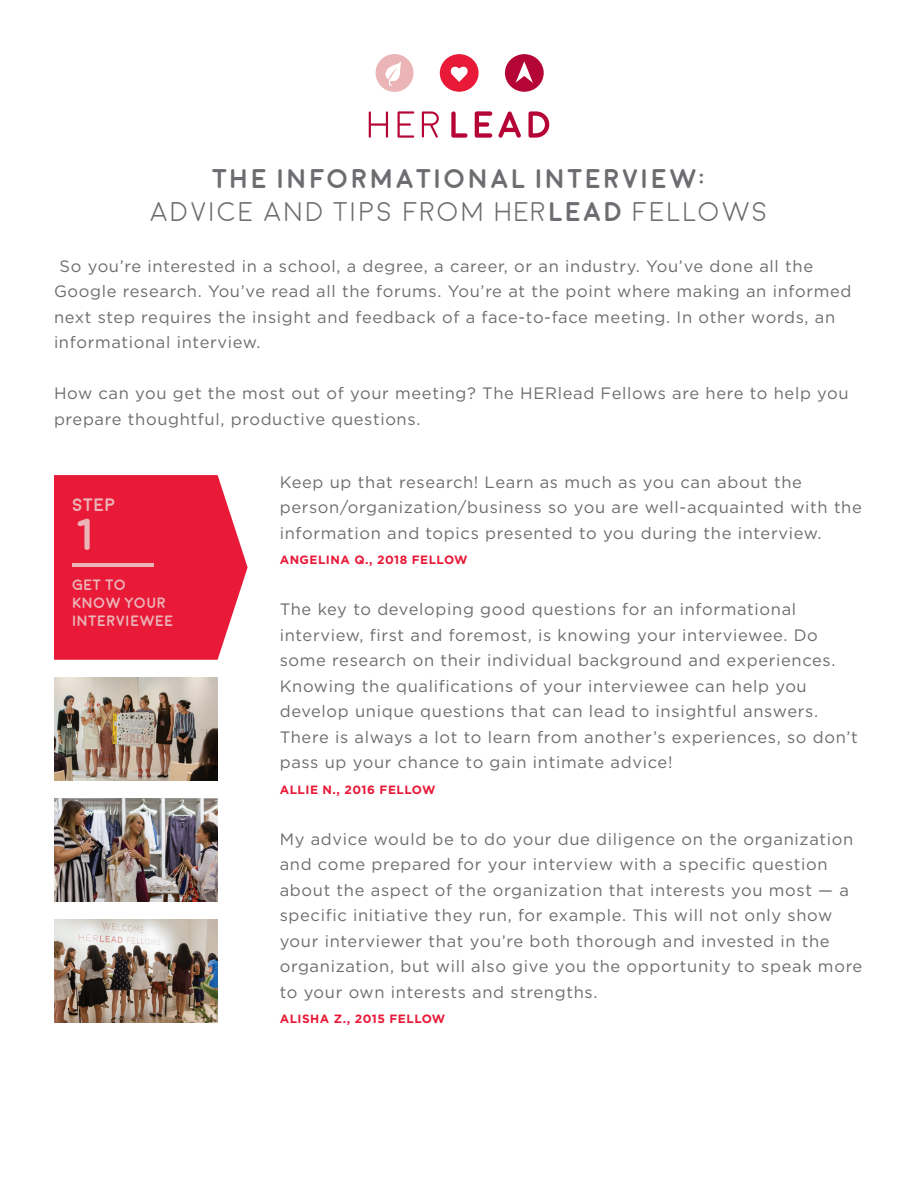
<style>
.page{position:relative;width:918px;height:1188px;background:#fff}
.page>*{position:absolute;margin:0;border:0;box-sizing:border-box;transform-origin:0 0}
.t1{font:700 45px "Moon";color:#ebb5b8}
.t2{font:700 27px/32.4px "Moon";letter-spacing:.06em;color:#6c6d70;text-align:center}
.t3{font:700 18px "Moon";color:#ebb5b8}
.t4{font:16.5px/25.5px "Gotham";letter-spacing:.04em;color:#6c6d70}
.t5{font:700 15px/18px "Moon";color:#ebb5b8}
.t6{font:700 12px "Gotham";letter-spacing:.04em;color:#e91938}
.s1{font-weight:300}
</style>
<div class="page">
<svg style="left:54px;top:475px;width:194px;height:185px;background:#ea2c48"></svg>
<div style="left:376px;top:54px;width:37px;height:38px;background:#ebb5b8;border-radius:50%"></div>
<svg style="left:385px;top:62px;width:16px;height:24px"></svg>
<div style="left:440px;top:54px;width:39px;height:38px;background:#e91938;border-radius:50%"></div>
<div style="left:505px;top:54px;width:39px;height:38px;background:#b50536;border-radius:50%"></div>
<svg style="left:516px;top:61px;width:17px;height:22px"></svg>
<svg style="left:450px;top:67px;width:18px;height:15px"></svg>
<svg style="left:369px;top:111px;width:19px;height:27px"></svg>
<svg style="left:398px;top:111px;width:16px;height:27px"></svg>
<svg style="left:422px;top:111px;width:17px;height:27px"></svg>
<svg style="left:451px;top:111px;width:16px;height:27px"></svg>
<svg style="left:475px;top:111px;width:17px;height:27px"></svg>
<svg style="left:498px;top:112px;width:23px;height:26px"></svg>
<svg style="left:528px;top:111px;width:21px;height:27px"></svg>
<hr style="left:72px;top:564px;width:81px;height:3px;background:#ebb5b8">
<img style="left:54px;top:677px;width:163px;height:103px">
<img style="left:54px;top:798px;width:163px;height:104px">
<img style="left:54px;top:920px;width:163px;height:103px">
<h2 class="t2" style="left:151px;top:164px;width:618px">THE INFORMATIONAL INTERVIEW:<br><span class="s1">ADVICE AND TIPS FROM HER</span>LEAD <span class="s1">FELLOWS</span></h2>
<p class="t4" style="left:54px;top:253px;width:799px;text-indent:6px">So you’re interested in a school, a degree, a career, or an industry. You’ve done all the Google research. You’ve read all the forums. You’re at the point where making an informed next step requires the insight and feedback of a face-to-face meeting. In other words, an informational interview.</p>
<p class="t4" style="left:54px;top:380px;width:796px">How can you get the most out of your meeting? The HERlead Fellows are here to help you prepare thoughtful, productive questions.</p>
<p class="t3" style="left:72px;top:496px;width:45px">STEP</p>
<h1 class="t1" style="left:72px;top:512px;width:27px">1</h1>
<p class="t5" style="left:72px;top:576px;width:103px">GET TO<br>KNOW YOUR<br>INTERVIEWEE</p>
<p class="t4" style="left:280px;top:469px;width:584px">Keep up that research! Learn as much as you can about the person/organization/business so you are well-acquainted with the information and topics presented to you during the interview.</p>
<p class="t6" style="left:280px;top:552px;width:190px">ANGELINA Q., 2018 FELLOW</p>
<p class="t4" style="left:280px;top:596px;width:580px">The key to developing good questions for an informational interview, first and foremost, is knowing your interviewee. Do some research on their individual background and experiences.<br>Knowing the qualifications of your interviewee can help you develop unique questions that can lead to insightful answers.<br>There is always a lot to learn from another’s experiences, so don’t pass up your chance to gain intimate advice!</p>
<p class="t6" style="left:280px;top:782px;width:157px">ALLIE N., 2016 FELLOW</p>
<p class="t4" style="left:280px;top:826px;width:584px">My advice would be to do your due diligence on the organization and come prepared for your interview with a specific question about the aspect of the organization that interests you most — a specific initiative they run, for example. This will not only show your interviewer that you’re both thorough and invested in the organization, but will also give you the opportunity to speak more to your own interests and strengths.</p>
<p class="t6" style="left:280px;top:1011px;width:167px">ALISHA Z., 2015 FELLOW</p>
</div>
